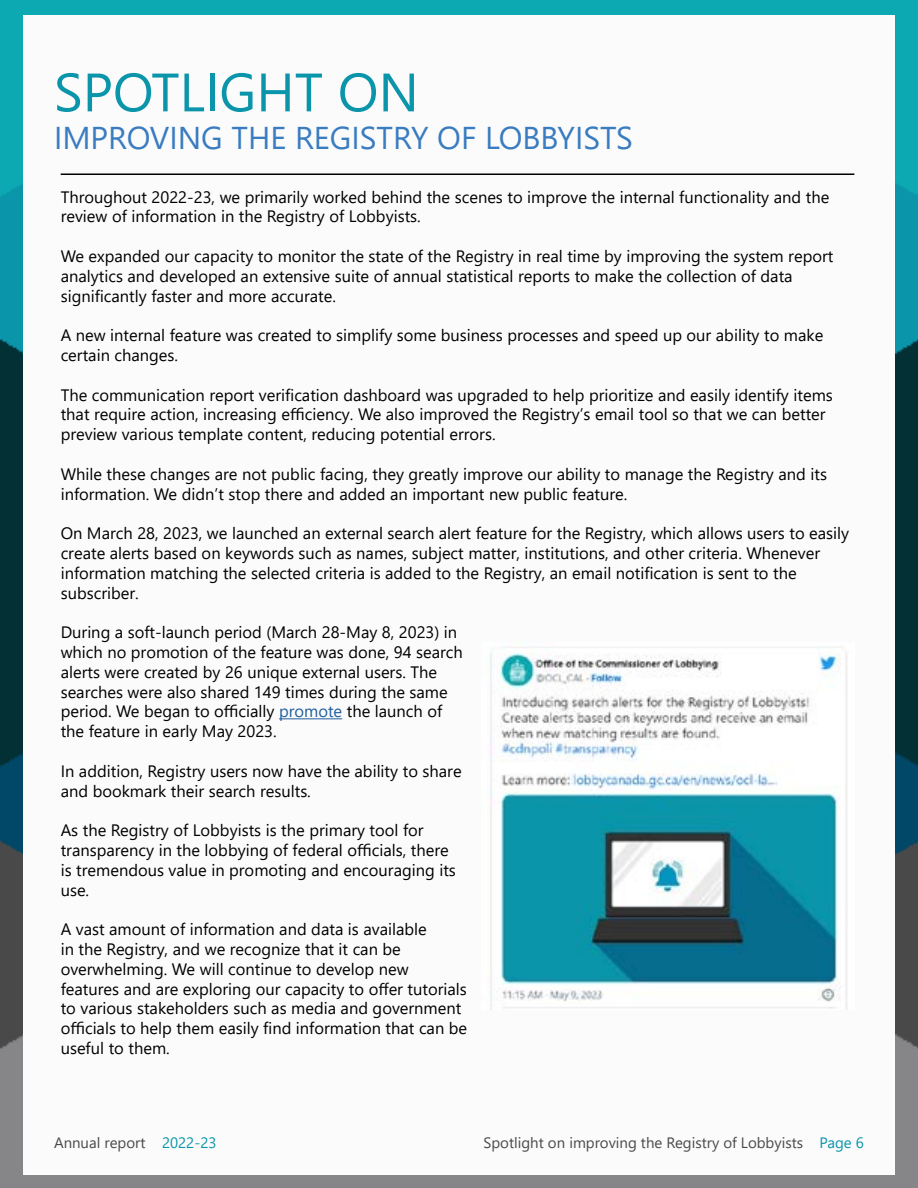
<style>
.page{position:relative;width:918px;height:1188px;background:#fff}
.page>*{position:absolute;margin:0;border:0;box-sizing:border-box;transform-origin:0 0}
.t1{font:54px "Segoe UI";color:#0a95aa}
.t2{font:31.5px "Segoe UI";color:#397cc0}
.t3{font:16.5px/19.8px "Segoe UI";color:#000}
.t4{font:15px "Segoe UI";color:#494949}
.s1{color:#215e9e}
.s2{color:#0a95aa}
</style>
<div class="page">
<img style="left:0;top:94px;width:23px;height:1040px">
<img style="left:895px;top:94px;width:23px;height:1040px">
<div style="left:0;top:0;width:918px;height:94px;background:#0ca9b2"></div>
<div style="left:0;top:1134px;width:918px;height:54px;background:#868689"></div>
<div style="left:23px;top:15px;width:872px;height:1159px;background:#fbfbfb"></div>
<hr style="left:279px;top:718px;width:63px;height:1px;background:#215e9e">
<hr style="left:61px;top:173px;width:793px;height:2px;background:#000">
<img style="left:490px;top:647px;width:357px;height:363px">
<h1 class="t1" style="left:54px;top:41px;width:366px">SPOTLIGHT ON</h1>
<h2 class="t2" style="left:54px;top:108px;width:580px">IMPROVING THE REGISTRY OF LOBBYISTS</h2>
<p class="t3" style="left:61px;top:185px;width:770px">Throughout 2022-23, we primarily worked behind the scenes to improve the internal functionality and the review of information in the Registry of Lobbyists.</p>
<p class="t3" style="left:61px;top:245px;width:774px">We expanded our capacity to monitor the state of the Registry in real time by improving the system report analytics and developed an extensive suite of annual statistical reports to make the collection of data significantly faster and more accurate.</p>
<p class="t3" style="left:61px;top:324px;width:764px">A new internal feature was created to simplify some business processes and speed up our ability to make certain changes.</p>
<p class="t3" style="left:61px;top:383px;width:774px">The communication report verification dashboard was upgraded to help prioritize and easily identify items that require action, increasing efficiency. We also improved the Registry’s email tool so that we can better preview various template content, reducing potential errors.</p>
<p class="t3" style="left:61px;top:463px;width:768px">While these changes are not public facing, they greatly improve our ability to manage the Registry and its information. We didn’t stop there and added an important new public feature.</p>
<p class="t3" style="left:61px;top:522px;width:790px">On March 28, 2023, we launched an external search alert feature for the Registry, which allows users to easily create alerts based on keywords such as names, subject matter, institutions, and other criteria. Whenever information matching the selected criteria is added to the Registry, an email notification is sent to the subscriber.</p>
<p class="t3" style="left:61px;top:621px;width:404px">During a soft-launch period (March 28-May 8, 2023) in which no promotion of the feature was done, 94 search alerts were created by 26 unique external users. The searches were also shared 149 times during the same period. We began to officially <span class="s1">promote</span> the launch of the feature in early May 2023.</p>
<p class="t3" style="left:61px;top:760px;width:402px">In addition, Registry users now have the ability to share and bookmark their search results.</p>
<p class="t3" style="left:61px;top:819px;width:397px">As the Registry of Lobbyists is the primary tool for transparency in the lobbying of federal officials, there is tremendous value in promoting and encouraging its use.</p>
<p class="t3" style="left:61px;top:918px;width:408px">A vast amount of information and data is available<br>in the Registry, and we recognize that it can be overwhelming. We will continue to develop new features and are exploring our capacity to offer tutorials to various stakeholders such as media and government officials to help them easily find information that can be useful to them.</p>
<p class="t4" style="left:54px;top:1128px;width:164px">Annual report <span class="s2">2022-23</span></p>
<p class="t4" style="left:484px;top:1128px;width:382px">Spotlight on improving the Registry of Lobbyists <span class="s2">Page 6</span></p>
</div>
